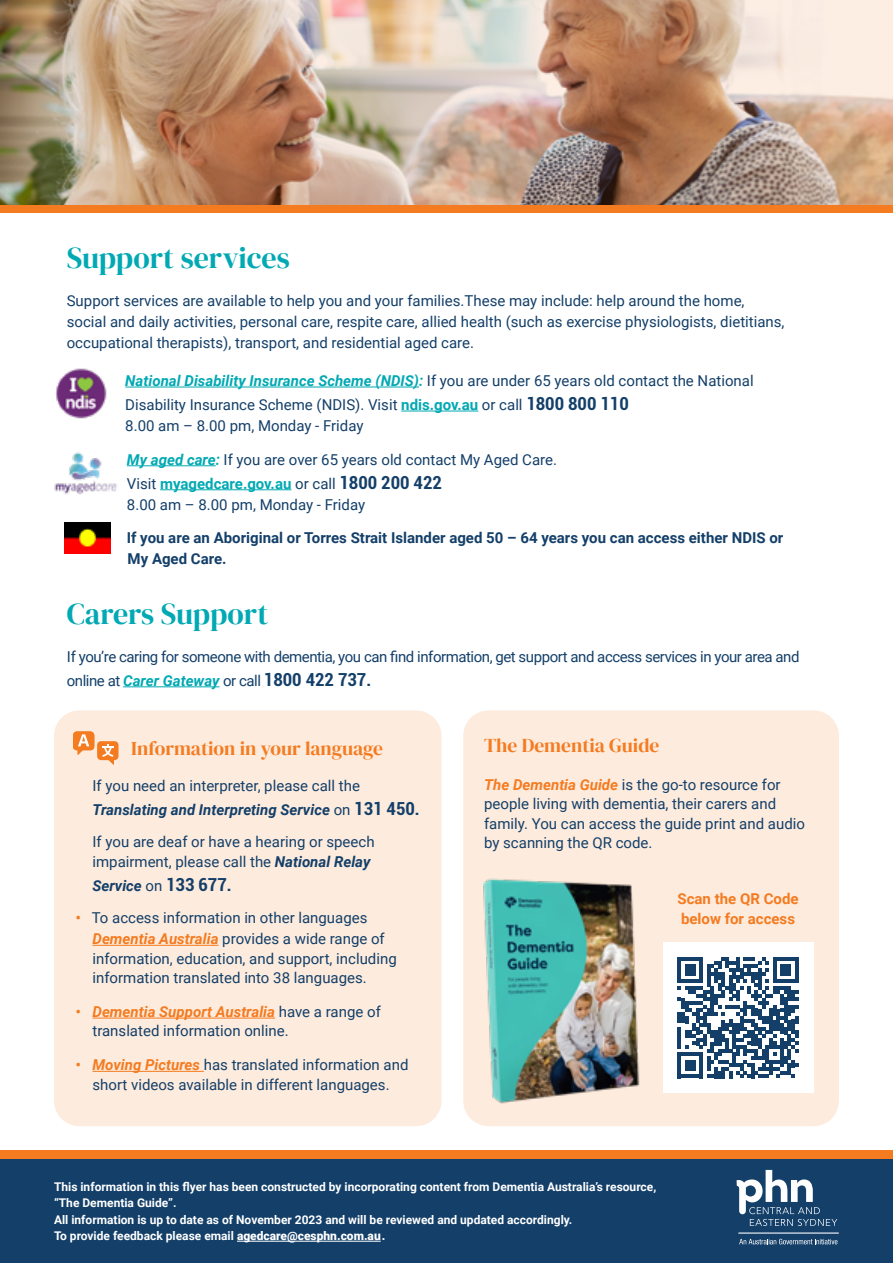
<style>
.page{position:relative;width:893px;height:1263px;background:#fff}
.page>*{position:absolute;margin:0;border:0;box-sizing:border-box;transform-origin:0 0}
.t1{font:30px "DM Serif Display";color:#00a9b3}
.t2{font:19.5px "DM Serif Display";color:#f47b20}
.t3{font:15px/19.5px "Roboto";color:#133f69}
.t4{font:15px/24px "Roboto";letter-spacing:-.03em;color:#133f69}
.t5{font:700 15px/21px "Roboto";color:#133f69}
.t6{font:700 15px/19.5px "Roboto";color:#f47b20}
.t7{font:italic 700 15px "Roboto";color:#133f69}
.t8{font:700 12px/16.5px "Roboto";color:#fff}
.s1{font-weight:700;font-style:italic;color:#00a9b3}
.s2{font-weight:700;color:#00a8b3}
.s3{font-weight:700;font-stretch:condensed;font-size:18px}
.s4{font-weight:700;color:#00a9b3}
.s5{font-weight:700;font-style:italic}
.s6{font-weight:400;font-style:normal}
.s7{font-style:normal;font-stretch:condensed;font-size:18px}
.s8{font-weight:700;font-style:italic;color:#f47b20}
.s9{font-weight:900}
</style>
<div class="page">
<div style="left:0;top:0;width:893px;height:213px;background:#f47b20"></div>
<img style="left:0;top:0;width:893px;height:204px">
<div style="left:0;top:1150px;width:893px;height:75px;background:#f47b20"></div>
<div style="left:0;top:1159px;width:893px;height:104px;background:#133f69"></div>
<svg style="left:736px;top:1170px;width:101px;height:56px"></svg>
<svg style="left:739px;top:1239px;width:98px;height:5px"></svg>
<hr style="left:739px;top:1232px;width:99px;height:1px;background:#fff">
<hr style="left:125px;top:387px;width:294px;height:1px;background:#00a9b3">
<hr style="left:401px;top:411px;width:77px;height:1px;background:#00a8b3">
<hr style="left:127px;top:465px;width:89px;height:1px;background:#00a9b3">
<hr style="left:160px;top:489px;width:131px;height:1px;background:#00a9b3">
<hr style="left:123px;top:686px;width:96px;height:1px;background:#00a9b3">
<hr style="left:237px;top:1241px;width:144px;height:1px;background:#fff">
<div style="left:54px;top:710px;width:388px;height:416px;background:#fdebdd;border-radius:26px"></div>
<div style="left:463px;top:710px;width:376px;height:416px;background:#fdebdd;border-radius:26px"></div>
<hr style="left:92px;top:945px;width:127px;height:1px;background:#f47b20">
<hr style="left:92px;top:1018px;width:183px;height:1px;background:#f47b20">
<hr style="left:92px;top:1071px;width:112px;height:1px;background:#f47b20">
<svg style="left:73px;top:731px;width:45px;height:33px"></svg>
<img style="left:483px;top:878px;width:157px;height:226px">
<img style="left:64px;top:523px;width:47px;height:31px">
<img style="left:56px;top:368px;width:51px;height:51px">
<img style="left:54px;top:452px;width:64px;height:43px">
<div style="left:663px;top:942px;width:150px;height:151px;background:#fff"></div>
<svg style="left:677px;top:957px;width:121px;height:121px"></svg>
<h1 class="t1" style="left:67px;top:240px;width:225px">Support services</h1>
<p class="t3" style="left:67px;top:289px;width:719px;line-height:21px">Support services are available to help you and your families.These may include: help around the home, social and daily activities, personal care, respite care, allied health (such as exercise physiologists, dietitians, occupational therapists), transport, and residential aged care.</p>
<p class="t3" style="left:125px;top:368px;width:630px;line-height:24px"><span class="s1">National Disability Insurance Scheme (NDIS):</span> If you are under 65 years old contact the National<br>Disability Insurance Scheme (NDIS). Visit <span class="s2">ndis.gov.au</span> or call <span class="s3">1800 800 110</span></p>
<p class="t3" style="left:125px;top:415px;width:240px">8.00 am – 8.00 pm, Monday - Friday</p>
<p class="t3" style="left:127px;top:447px;width:432px;line-height:24px"><span class="s1">My aged care:</span> If you are over 65 years old contact My Aged Care.<br>Visit <span class="s4">myagedcare.gov.au</span> or call <span class="s3">1800 200 422</span></p>
<p class="t3" style="left:127px;top:494px;width:240px">8.00 am – 8.00 pm, Monday - Friday</p>
<p class="t5" style="left:127px;top:527px;width:658px">If you are an Aboriginal or Torres Strait Islander aged 50 – 64 years you can access either NDIS or<br>My Aged Care.</p>
<h1 class="t1" style="left:67px;top:596px;width:203px">Carers Support</h1>
<p class="t4" style="left:67px;top:644px;width:734px">If you’re caring for someone with dementia, you can find information, get support and access services in your area and online at <span class="s1">Carer Gateway</span> or call <span class="s3">1800 422 737.</span></p>
<h2 class="t2" style="left:131px;top:737px;width:253px">Information in your language</h2>
<p class="t3" style="left:92px;top:773px;width:329px;line-height:24px">If you need an interpreter, please call the<br><span class="s5">Translating and Interpreting Service</span> on <span class="s3">131 450.</span></p>
<p class="t3" style="left:92px;top:832px;width:284px">If you are deaf or have a hearing or speech impairment, please call the <span class="s5">National Relay</span></p>
<p class="t7" style="left:92px;top:875px;width:141px">Service <span class="s6">on</span> <span class="s7">133 677.</span></p>
<p class="t3" style="left:92px;top:907px;width:294px;line-height:21px;text-indent:-17px"><span class="s8">•</span> To access information in other languages<br><span class="s8">Dementia Australia</span> provides a wide range of</p>
<p class="t3" style="left:92px;top:948px;width:306px">information, education, and support, including information translated into 38 languages.</p>
<p class="t3" style="left:92px;top:1001px;width:290px;text-indent:-17px"><span class="s8">• Dementia Support Australia</span> have a range of translated information online.</p>
<p class="t3" style="left:75px;top:1054px;width:335px;text-align:center"><span class="s8">• Moving Pictures</span> has translated information and short videos available in different languages.</p>
<h2 class="t2" style="left:484px;top:734px;width:177px">The Dementia Guide</h2>
<p class="t3" style="left:484px;top:774px;width:322px"><span class="s8">The Dementia Guide</span> is the go-to resource for people living with dementia, their carers and family. You can access the guide print and audio by scanning the QR code.</p>
<p class="t6" style="left:677px;top:889px;width:123px">Scan the QR Code below for access</p>
<p class="t8" style="left:54px;top:1178px;width:604px">This information in this flyer has been constructed by incorporating content from Dementia Australia’s resource, “The Dementia Guide”.<br>All information is up to date as of November 2023 and will be reviewed and updated accordingly.<br>To provide feedback please email <span class="s9">agedcare@cesphn.com.au .</span></p>
</div>
